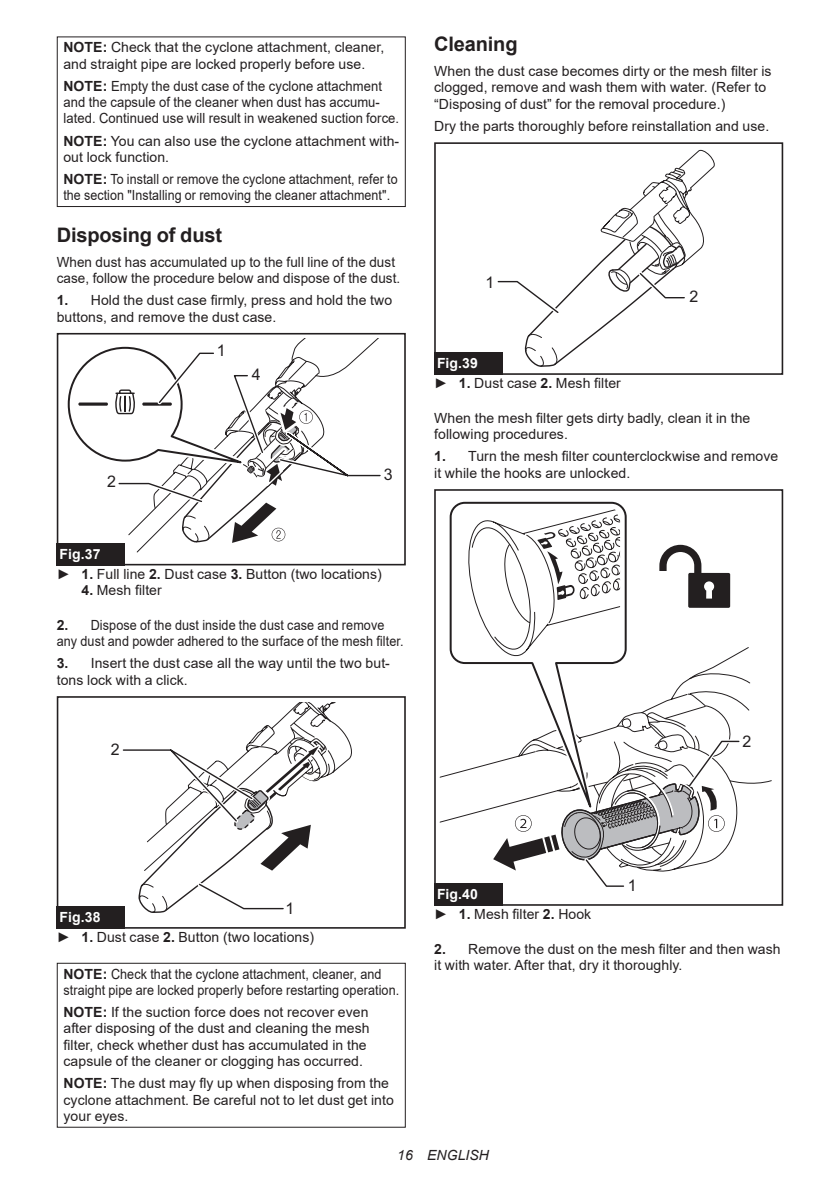
<style>
.page{position:relative;width:840px;height:1191px;background:#fff}
.page>*{position:absolute;margin:0;border:0;box-sizing:border-box;transform-origin:0 0}
.t1{font:700 20px "Arial";letter-spacing:-.01em;color:#231f20}
.t2{font:16px "Arial";color:#231f20}
.t3{font:14px/16.4px "Arial";letter-spacing:.005em;color:#231f20}
.t4{font:14px/16.4px "Arial";letter-spacing:.005em;color:#231f20;scale:.9 1}
.t5{font:14px/16.4px "Arial";letter-spacing:.005em;color:#231f20;scale:.93 1}
.t6{font:14px/16.4px "Arial";letter-spacing:.005em;color:#231f20;scale:.89 1}
.t7{font:14px/16.4px "Arial";letter-spacing:.005em;color:#231f20;scale:.96 1}
.t8{font:italic 14px "Arial";letter-spacing:.005em;color:#231f20}
.s1{font-weight:700}
.s2{font-weight:700;color:#fff}
</style>
<div class="page">
<div style="left:57px;top:36px;width:348px;height:171px;border:1px solid #231f20"></div>
<div style="left:57px;top:333px;width:348px;height:232px;border:2px solid #231f20"></div>
<svg style="left:67px;top:342px;width:314px;height:201px"></svg>
<div style="left:57px;top:543px;width:68px;height:22px;background:#231f20"></div>
<div style="left:57px;top:696px;width:348px;height:232px;border:2px solid #231f20"></div>
<svg style="left:122px;top:708px;width:232px;height:220px"></svg>
<div style="left:57px;top:906px;width:68px;height:22px;background:#231f20"></div>
<div style="left:57px;top:962px;width:348px;height:165px;border:1px solid #231f20"></div>
<div style="left:434px;top:142px;width:348px;height:233px;border:2px solid #231f20"></div>
<svg style="left:497px;top:149px;width:219px;height:226px"></svg>
<div style="left:434px;top:352px;width:68px;height:23px;background:#231f20"></div>
<svg style="left:659px;top:545px;width:70px;height:63px"></svg>
<svg style="left:439px;top:647px;width:332px;height:176px"></svg>
<svg style="left:444px;top:647px;width:188px;height:165px"></svg>
<svg style="left:448px;top:501px;width:179px;height:307px"></svg>
<svg style="left:464px;top:507px;width:155px;height:152px"></svg>
<div style="left:434px;top:489px;width:348px;height:416px;border:2px solid #231f20"></div>
<svg style="left:493px;top:734px;width:249px;height:156px"></svg>
<div style="left:434px;top:883px;width:68px;height:22px;background:#231f20"></div>
<p class="t3" style="left:63px;top:39px;width:322px"><span class="s1">NOTE:</span> Check that the cyclone attachment, cleaner, and straight pipe are locked properly before use.</p>
<p class="t5" style="left:63px;top:77px;width:362px"><span class="s1">NOTE:</span> Empty the dust case of the cyclone attachment and the capsule of the cleaner when dust has accumu&shy;lated. Continued use will result in weakened suction force.</p>
<p class="t3" style="left:63px;top:132px;width:337px"><span class="s1">NOTE:</span> You can also use the cyclone attachment with&shy;out lock function.</p>
<p class="t6" style="left:63px;top:171px;width:377px"><span class="s1">NOTE:</span> To install or remove the cyclone attachment, refer to the section "Installing or removing the cleaner attachment".</p>
<h1 class="t1" style="left:57px;top:221px;width:167px">Disposing of dust</h1>
<p class="t7" style="left:57px;top:253px;width:359px">When dust has accumulated up to the full line of the dust case, follow the procedure below and dispose of the dust.</p>
<p class="t3" style="left:57px;top:292px;width:337px"><span class="s1">1.</span> Hold the dust case firmly, press and hold the two buttons, and remove the dust case.</p>
<p class="t2" style="left:107px;top:470px;width:10px">2</p>
<p class="t2" style="left:217px;top:340px;width:10px">1</p>
<p class="t2" style="left:251px;top:363px;width:10px">4</p>
<p class="t2" style="left:384px;top:463px;width:10px">3</p>
<p class="t3" style="left:57px;top:543px;width:326px;line-height:20.2px"><span class="s2">Fig.37<br></span>► <span class="s1">1.</span> Full line <span class="s1">2.</span> Dust case <span class="s1">3.</span> Button (two locations)</p>
<p class="t3" style="left:81px;top:582px;width:82px"><span class="s1">4.</span> Mesh filter</p>
<p class="t4" style="left:57px;top:616px;width:386px"><span class="s1">2.</span> Dispose of the dust inside the dust case and remove any dust and powder adhered to the surface of the mesh filter.</p>
<p class="t3" style="left:57px;top:655px;width:334px"><span class="s1">3.</span> Insert the dust case all the way until the two but&shy;tons lock with a click.</p>
<p class="t2" style="left:111px;top:738px;width:10px">2</p>
<h1 class="t1" style="left:434px;top:30px;width:85px">Cleaning</h1>
<p class="t3" style="left:434px;top:63px;width:339px">When the dust case becomes dirty or the mesh filter is clogged, remove and wash them with water. (Refer to “Disposing of dust” for the removal procedure.)</p>
<p class="t3" style="left:434px;top:118px;width:336px">Dry the parts thoroughly before reinstallation and use.</p>
<p class="t2" style="left:485px;top:271px;width:10px">1</p>
<p class="t2" style="left:689px;top:286px;width:10px">2</p>
<p class="t3" style="left:434px;top:353px;width:188px;line-height:20.2px"><span class="s2">Fig.39<br></span>► <span class="s1">1.</span> Dust case <span class="s1">2.</span> Mesh filter</p>
<p class="t3" style="left:434px;top:410px;width:317px">When the mesh filter gets dirty badly, clean it in the following procedures.</p>
<p class="t3" style="left:434px;top:448px;width:345px"><span class="s1">1.</span> Turn the mesh filter counterclockwise and remove it while the hooks are unlocked.</p>
<p class="t2" style="left:742px;top:730px;width:10px">2</p>
<p class="t2" style="left:285px;top:897px;width:10px">1</p>
<p class="t3" style="left:57px;top:906px;width:259px;line-height:20.2px"><span class="s2">Fig.38<br></span>► <span class="s1">1.</span> Dust case <span class="s1">2.</span> Button (two locations)</p>
<p class="t4" style="left:63px;top:965px;width:374px"><span class="s1">NOTE:</span> Check that the cyclone attachment, cleaner, and straight pipe are locked properly before restarting operation.</p>
<p class="t3" style="left:63px;top:1003px;width:307px"><span class="s1">NOTE:</span> If the suction force does not recover even after disposing of the dust and cleaning the mesh filter, check whether dust has accumulated in the capsule of the cleaner or clogging has occurred.</p>
<p class="t3" style="left:63px;top:1075px;width:332px"><span class="s1">NOTE:</span> The dust may fly up when disposing from the cyclone attachment. Be careful not to let dust get into your eyes.</p>
<p class="t2" style="left:627px;top:874px;width:10px">1</p>
<p class="t3" style="left:434px;top:884px;width:158px;line-height:20.2px"><span class="s2">Fig.40<br></span>► <span class="s1">1.</span> Mesh filter <span class="s1">2.</span> Hook</p>
<p class="t3" style="left:434px;top:940px;width:348px"><span class="s1">2.</span> Remove the dust on the mesh filter and then wash it with water. After that, dry it thoroughly.</p>
<p class="t8" style="left:397px;top:1146px;width:93px">16 ENGLISH</p>
</div>
